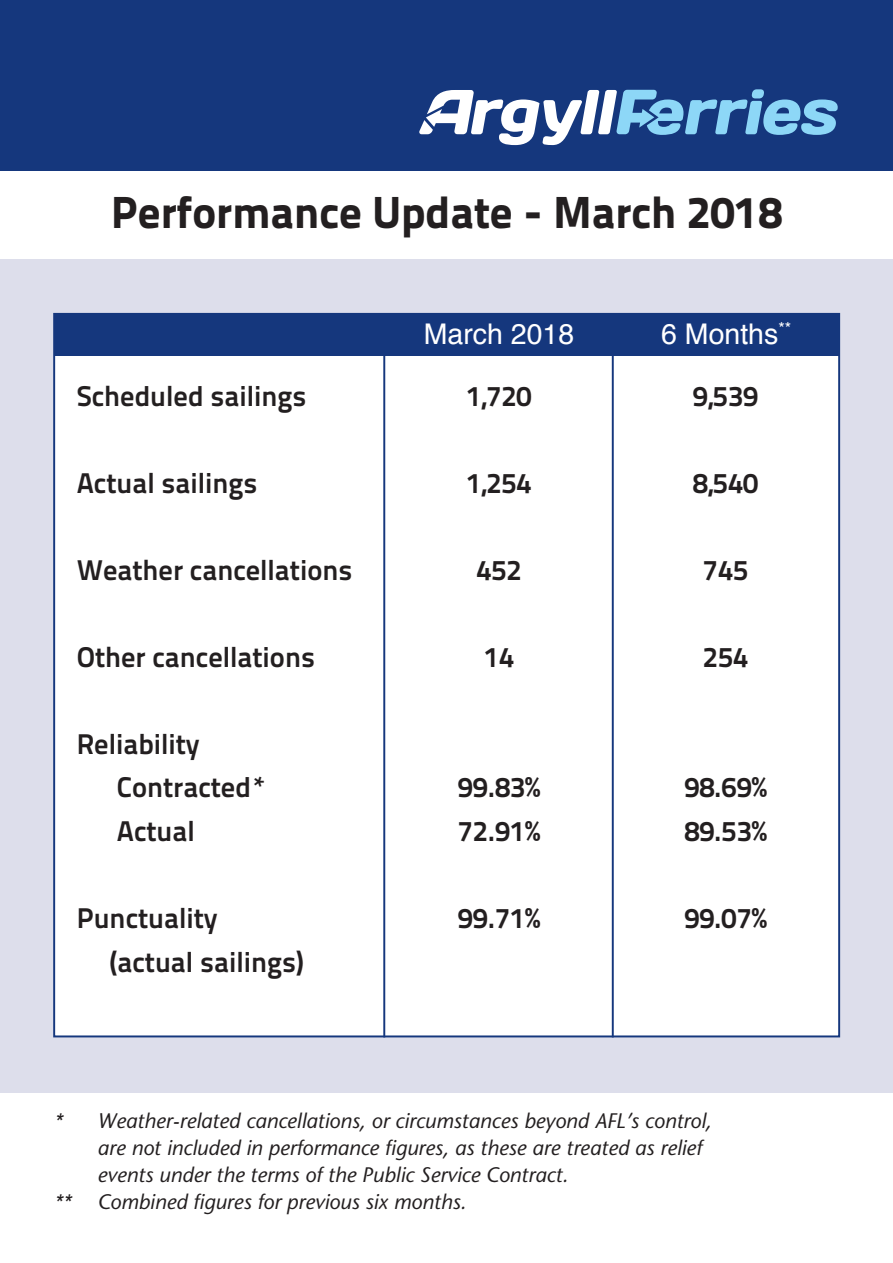
<style>
.page{position:relative;width:893px;height:1263px;background:#fff}
.page>*{position:absolute;margin:0;border:0;box-sizing:border-box;transform-origin:0 0}
.t1{font:800 45px "Titillium Text 22 L";color:#231f20}
.t2{font:700 28.5px/43.5px "Titillium Text 22 L";color:#231f20}
.t3{font:28.5px "Helvetica";color:#fff}
.t4{font:italic 21px "Stone Sans";color:#231f20}
</style>
<div class="page">
<div style="left:0;top:259px;width:893px;height:834px;background:#dddeeb"></div>
<div style="left:53px;top:313px;width:787px;height:724px;background:#fff;border:2px solid #15377d"></div>
<div style="left:0;top:0;width:893px;height:171px;background:#15377d"></div>
<svg style="left:419px;top:89px;width:419px;height:56px"></svg>
<div style="left:54px;top:313px;width:785px;height:43px;background:#15377d"></div>
<hr style="left:383px;top:353px;width:2px;height:684px;background:#15377d">
<hr style="left:612px;top:355px;width:2px;height:682px;background:#15377d">
<p class="t1" style="left:111px;top:177px;width:672px">Performance Update - March 2018</p>
<p class="t3" style="left:424px;top:312px;width:152px">March 2018</p>
<p class="t3" style="left:661px;top:312px;width:132px">6 Months<sup>**</sup></p>
<p class="t2" style="left:77px;top:372px;width:231px">Scheduled sailings</p>
<p class="t2" style="left:466px;top:372px;width:67px">1,720</p>
<p class="t2" style="left:693px;top:372px;width:67px">9,539</p>
<p class="t2" style="left:77px;top:459px;width:182px">Actual sailings</p>
<p class="t2" style="left:466px;top:459px;width:67px">1,254</p>
<p class="t2" style="left:693px;top:459px;width:67px">8,540</p>
<p class="t2" style="left:77px;top:546px;width:277px">Weather cancellations</p>
<p class="t2" style="left:476px;top:546px;width:47px">452</p>
<p class="t2" style="left:703px;top:546px;width:47px">745</p>
<p class="t2" style="left:77px;top:633px;width:240px">Other cancellations</p>
<p class="t2" style="left:484px;top:633px;width:32px">14</p>
<p class="t2" style="left:703px;top:633px;width:47px">254</p>
<p class="t2" style="left:117px;top:720px;width:151px;text-indent:-40px">Reliability<br>Contracted*<br>Actual</p>
<p class="t2" style="left:458px;top:764px;width:84px">99.83%</p>
<p class="t2" style="left:458px;top:807px;width:84px">72.91%</p>
<p class="t2" style="left:684px;top:764px;width:84px">98.69%</p>
<p class="t2" style="left:684px;top:807px;width:84px">89.53%</p>
<p class="t2" style="left:110px;top:894px;width:195px;text-indent:-33px">Punctuality (actual sailings)</p>
<p class="t2" style="left:458px;top:894px;width:84px">99.71%</p>
<p class="t2" style="left:684px;top:894px;width:84px">99.07%</p>
<p class="t4" style="left:54px;top:1108px;width:659px">* Weather-related cancellations, or circumstances beyond AFL’s control,</p>
<p class="t4" style="left:98px;top:1135px;width:606px">are not included in performance figures, as these are treated as relief</p>
<p class="t4" style="left:98px;top:1162px;width:472px">events under the terms of the Public Service Contract.</p>
<p class="t4" style="left:54px;top:1189px;width:414px">** Combined figures for previous six months.</p>
</div>
